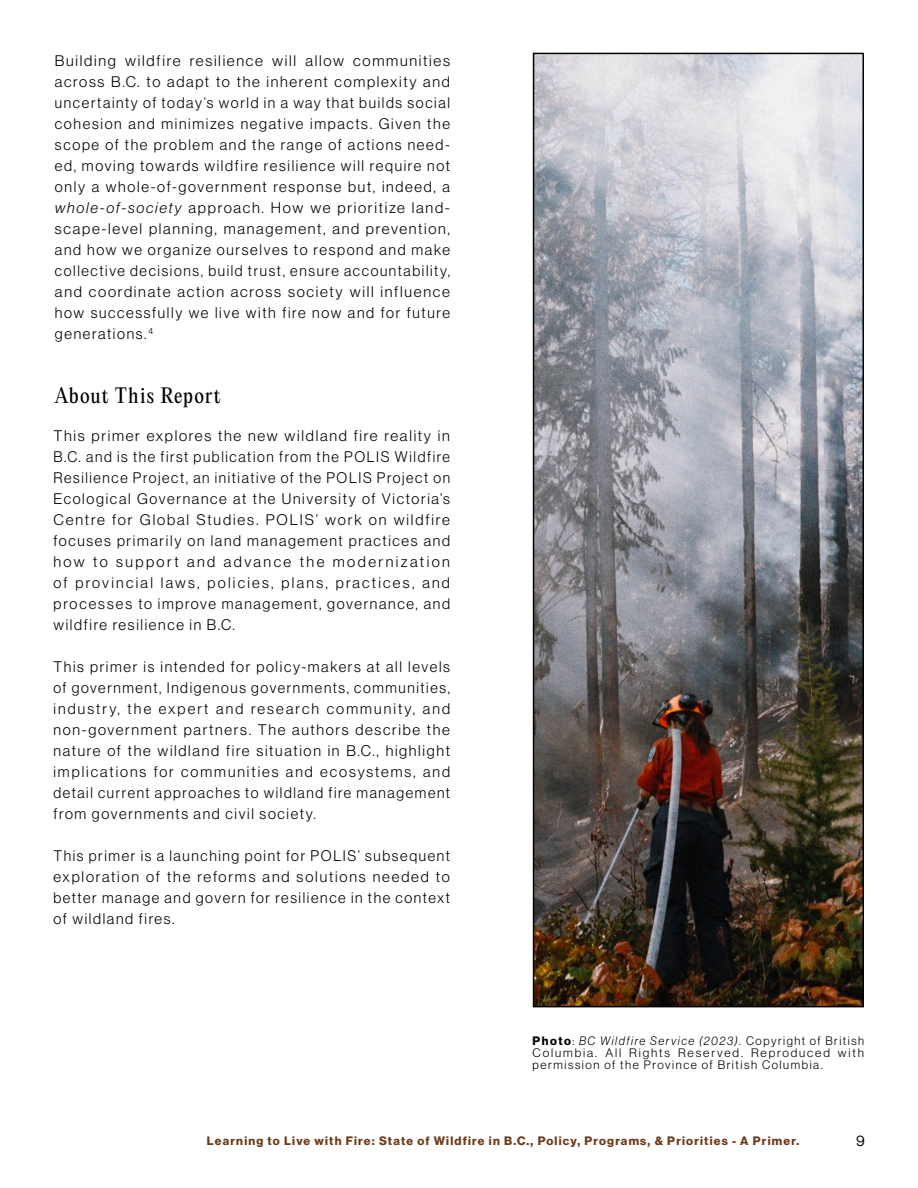
<style>
.page{position:relative;width:918px;height:1188px;background:#fff}
.page>*{position:absolute;margin:0;border:0;box-sizing:border-box;transform-origin:0 0}
.t1{font:19.5px "PP Editorial New";letter-spacing:.055em;color:#000}
.t2{font:15px/21px "N Haas Grotesk DS Pro 45 Lt";letter-spacing:.11em;color:#000;text-align:justify}
.t3{font:15px "N Haas Grotesk DS Pro 55 Rg";color:#000}
.t4{font:12px/12px "N Haas Grotesk DS Pro 45 Lt";letter-spacing:.13em;color:#000}
.t5{font:12px "N Haas Grotesk DS Pro 75 Bd";letter-spacing:.1em;color:#6b3b1a}
.t6{font:12px "N Haas Grotesk DS Pro 46 Lt It";letter-spacing:.13em;color:#000}
.s1{font-family:"N Haas Grotesk DS Pro 46 Lt It"}
.s2{font-family:"N Haas Grotesk DS Pro 75 Bd"}
.s3{font-family:"N Haas Grotesk DS Pro 45 Lt"}
</style>
<div class="page">
<img style="left:536px;top:56px;width:325px;height:948px">
<div style="left:533px;top:53px;width:331px;height:954px;border:2px solid #000"></div>
<p class="t2" style="left:55px;top:50px;width:397px">Building wildfire resilience will allow communities across B.C. to adapt to the inherent complexity and uncertainty of today’s world in a way that builds social cohesion and minimizes negative impacts. Given the scope of the problem and the range of actions need&shy;ed, moving towards wildfire resilience will require not only a whole-of-government response but, indeed, a <span class="s1">whole-of-society</span> approach. How we prioritize land&shy;scape-level planning, management, and prevention, and how we organize ourselves to respond and make collective decisions, build trust, ensure accountability, and coordinate action across society will influence how successfully we live with fire now and for future generations.<sup>4</sup></p>
<h1 class="t1" style="left:55px;top:382px;width:167px">About This Report</h1>
<p class="t2" style="left:53px;top:425px;width:398px">This primer explores the new wildland fire reality in B.C. and is the first publication from the POLIS Wildfire Resilience Project, an initiative of the POLIS Project on Ecological Governance at the University of Victoria’s Centre for Global Studies. POLIS’ work on wildfire focuses primarily on land management practices and how to support and advance the modernization of provincial laws, policies, plans, practices, and processes to improve management, governance, and wildfire resilience in B.C.</p>
<p class="t2" style="left:53px;top:656px;width:398px">This primer is intended for policy-makers at all levels of government, Indigenous governments, communities, industry, the expert and research community, and non-government partners. The authors describe the nature of the wildland fire situation in B.C., highlight implications for communities and ecosystems, and detail current approaches to wildland fire management from governments and civil society.</p>
<p class="t2" style="left:53px;top:845px;width:398px">This primer is a launching point for POLIS’ subsequent exploration of the reforms and solutions needed to better manage and govern for resilience in the context of wildland fires.</p>
<p class="t6" style="left:533px;top:1034px;width:333px"><span class="s2">Photo</span><span class="s3">:</span> BC Wildfire Service (2023). <span class="s3">Copyright of British</span></p>
<p class="t4" style="left:533px;top:1046px;width:333px">Columbia. All Rights Reserved. Reproduced with permission of the Province of British Columbia.</p>
<p class="t5" style="left:207px;top:1134px;width:594px">Learning to Live with Fire: State of Wildfire in B.C., Policy, Programs, &amp; Priorities - A Primer.</p>
<p class="t3" style="left:856px;top:1132px;width:10px">9</p>
</div>
